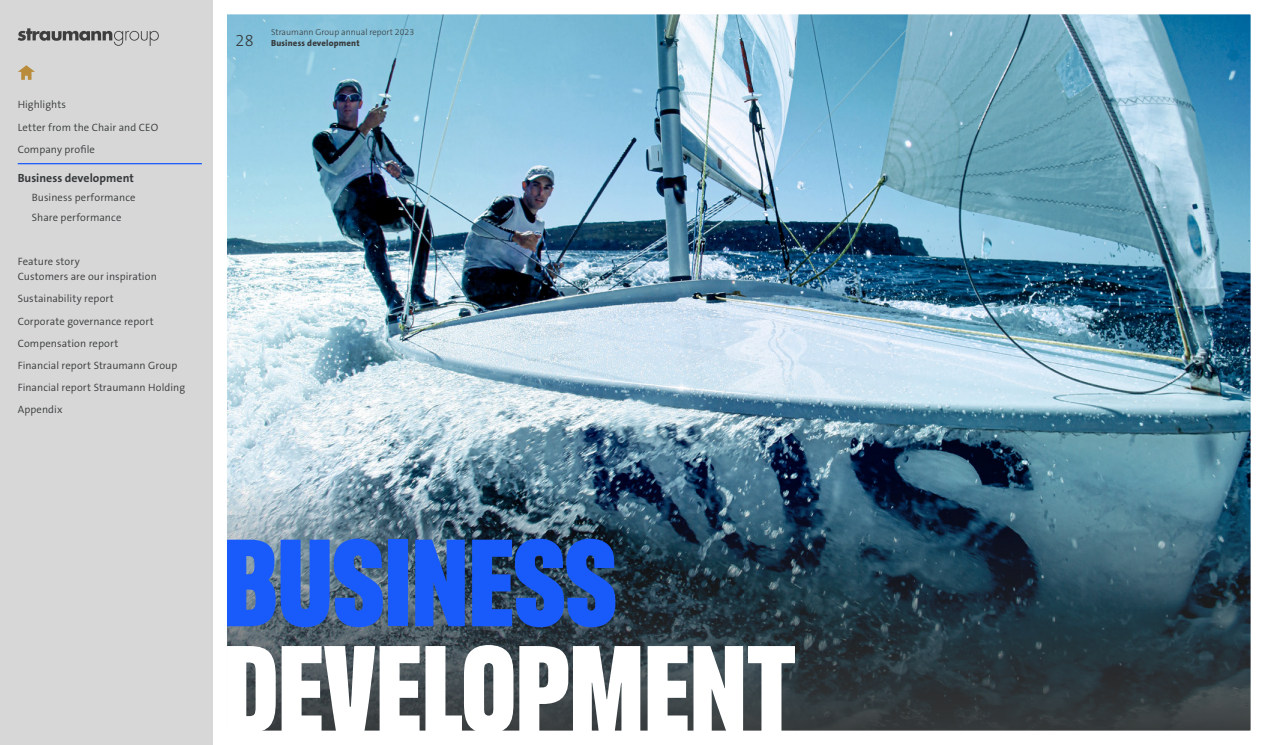
<style>
.page{position:relative;width:1265px;height:745px;background:#fff}
.page>*{position:absolute;margin:0;border:0;box-sizing:border-box;transform-origin:0 0}
.t1{font:900 125px "FS Industrie Cd";letter-spacing:-.02em;color:#fff}
.t2{font:900 125px "FS Industrie Cd";letter-spacing:-.02em;color:#195afa}
.t3{font:700 11.88px "The Sans B W7";letter-spacing:.005em;color:#36393a}
.t4{font:300 10.62px/22.1px "The Sans B W4";letter-spacing:.005em;color:#36393a}
.t5{font:300 8.75px "The Sans B W3";color:#36393a}
.t6{font:800 8.75px "The Sans B W8";letter-spacing:.02em;color:#36393a}
.s1{font-family:"The Sans B W3";font-weight:300;font-size:16.25px}
</style>
<div class="page">
<img style="left:227px;top:14px;width:1024px;height:717px">
<div style="left:0;top:0;width:213px;height:744px;background:#d7d7d7"></div>
<svg style="left:18px;top:28px;width:141px;height:18px"></svg>
<svg style="left:18px;top:65px;width:17px;height:15px"></svg>
<hr style="left:18px;top:163px;width:184px;height:1px;background:#195afa">
<p class="t4" style="left:18px;top:94px;width:142px">Highlights<br>Letter from the Chair and CEO<br>Company profile</p>
<p class="t3" style="left:18px;top:170px;width:118px">Business development</p>
<p class="t4" style="left:32px;top:188px;width:105px;line-height:19.6px">Business performance<br>Share performance</p>
<p class="t4" style="left:18px;top:254px;width:141px;line-height:15px">Feature story<br>Customers are our inspiration</p>
<p class="t4" style="left:18px;top:287px;width:169px">Sustainability report<br>Corporate governance report<br>Compensation report<br>Financial report Straumann Group<br>Financial report Straumann Holding<br>Appendix</p>
<p class="t5" style="left:271px;top:26px;width:145px">Straumann Group annual report 2023</p>
<p class="t6" style="left:236px;top:37px;width:126px"><span class="s1">28</span> Business development</p>
<h1 class="t2" style="left:221px;top:502px;width:398px">BUSINESS</h1>
<h1 class="t1" style="left:221px;top:609px;width:578px">DEVELOPMENT</h1>
</div>
